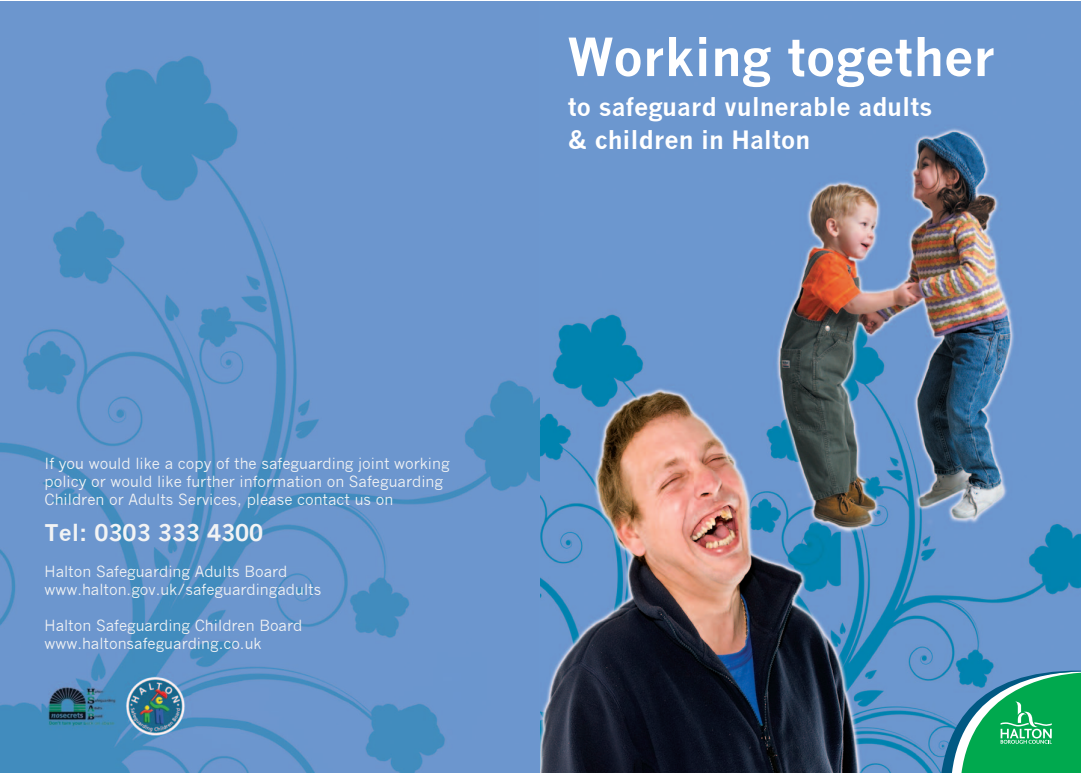
<style>
.page{position:relative;width:1081px;height:773px;background:#fff}
.page>*{position:absolute;margin:0;border:0;box-sizing:border-box;transform-origin:0 0}
.t1{font:700 51.5px "News Gothic";color:#fff}
.t2{font:700 24.75px/32.6px "News Gothic";color:#fff}
.t3{font:700 22.5px "News Gothic";color:#f2f3f4}
.t4{font:15px/18px "News Gothic";color:#f2f3f4}
</style>
<div class="page">
<img style="left:1px;top:1px;width:1079px;height:771px">
<svg style="left:941px;top:662px;width:139px;height:110px;background:#31a584"></svg>
<h1 class="t1" style="left:568px;top:25px;width:429px">Working together</h1>
<h2 class="t2" style="left:568px;top:90px;width:366px">to safeguard vulnerable adults &amp; children in Halton</h2>
<p class="t4" style="left:45px;top:454px;width:406px">If you would like a copy of the safeguarding joint working policy or would like further information on Safeguarding<br>Children or Adults Services, please contact us on</p>
<h3 class="t3" style="left:45px;top:519px;width:220px">Tel: 0303 333 4300</h3>
<p class="t4" style="left:45px;top:562px;width:278px">Halton Safeguarding Adults Board www.halton.gov.uk/safeguardingadults</p>
<p class="t4" style="left:45px;top:616px;width:259px">Halton Safeguarding Children Board www.haltonsafeguarding.co.uk</p>
</div>
